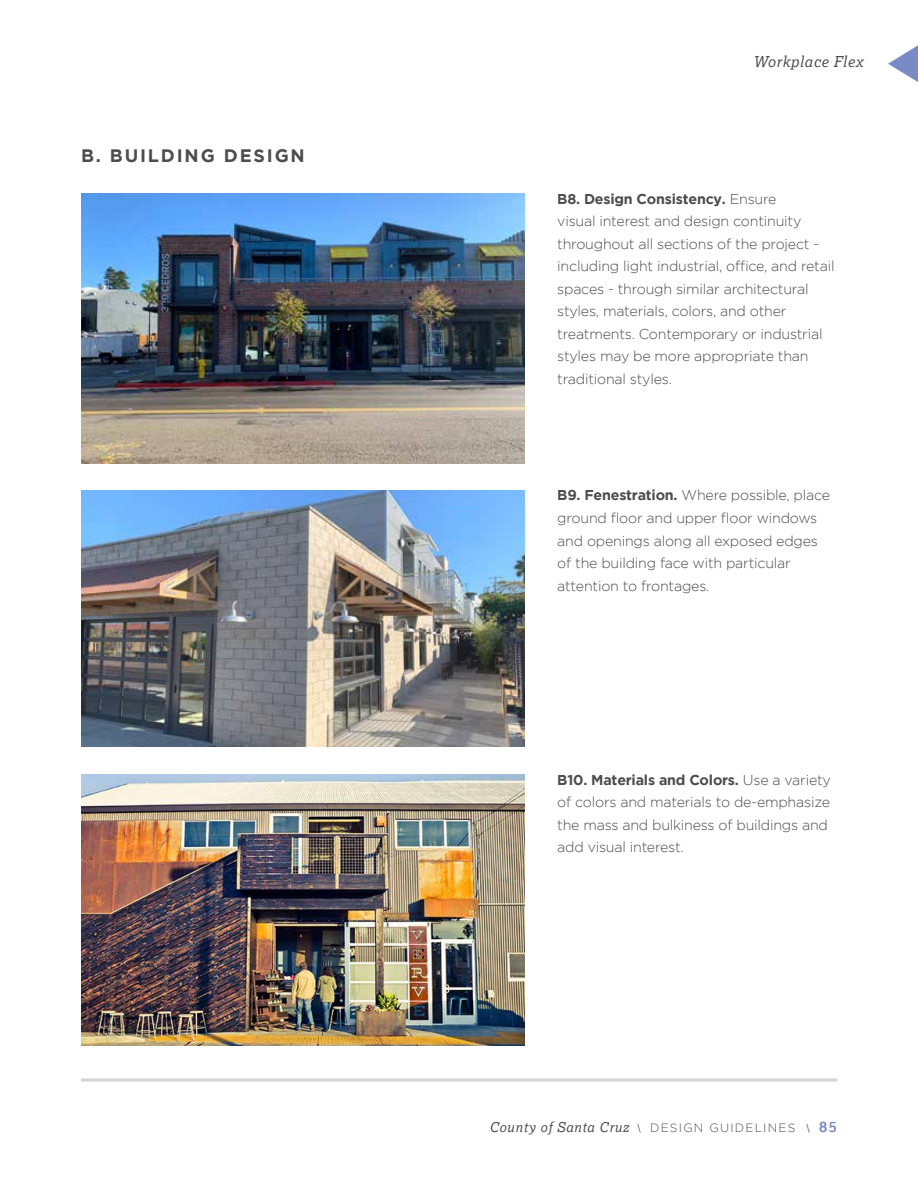
<style>
.page{position:relative;width:918px;height:1188px;background:#fff}
.page>*{position:absolute;margin:0;border:0;box-sizing:border-box;transform-origin:0 0}
.t1{font:700 18px "Gotham";letter-spacing:.1em;color:#4d4d4f}
.t2{font:italic 15px "Lexia";letter-spacing:.05em;color:#4d4d4f}
.t3{font:300 14.25px/22.5px "Gotham";letter-spacing:-.015em;color:#4d4d4f}
.t4{font:italic 13.5px "Lexia";letter-spacing:.05em;color:#4d4d4f}
.s1{font-weight:700}
.s2{font-family:"Minion Pro";font-style:normal;font-size:12px}
.s3{font-family:"Gotham";font-weight:300;font-style:normal;font-size:12px}
.s4{font-weight:700;font-style:normal;font-size:15px;color:#798ac5}
</style>
<div class="page">
<hr style="left:81px;top:1078px;width:756px;height:4px;background:#dcddde">
<svg style="left:888px;top:45px;width:30px;height:37px"></svg>
<img style="left:81px;top:490px;width:444px;height:257px">
<img style="left:81px;top:774px;width:444px;height:272px">
<img style="left:81px;top:194px;width:444px;height:270px">
<p class="t1" style="left:81px;top:145px;width:225px">B. BUILDING DESIGN</p>
<p class="t2" style="left:753px;top:52px;width:112px">Workplace Flex</p>
<p class="t3" style="left:557px;top:187px;width:279px"><span class="s1">B8. Design Consistency.</span> Ensure<br>visual interest and design continuity throughout all sections of the project - including light industrial, office, and retail spaces - through similar architectural styles, materials, colors, and other treatments. Contemporary or industrial styles may be more appropriate than traditional styles.</p>
<p class="t3" style="left:557px;top:484px;width:274px"><span class="s1">B9. Fenestration.</span> Where possible, place ground floor and upper floor windows and openings along all exposed edges of the building face with particular attention to frontages.</p>
<p class="t3" style="left:557px;top:768px;width:275px"><span class="s1">B10. Materials and Colors.</span> Use a variety of colors and materials to de-emphasize the mass and bulkiness of buildings and add visual interest.</p>
<p class="t4" style="left:489px;top:1118px;width:349px">County of Santa Cruz <span class="s2">\</span> <span class="s3">DESIGN GUIDELINES</span> <span class="s2">\</span> <span class="s4">85</span></p>
</div>
